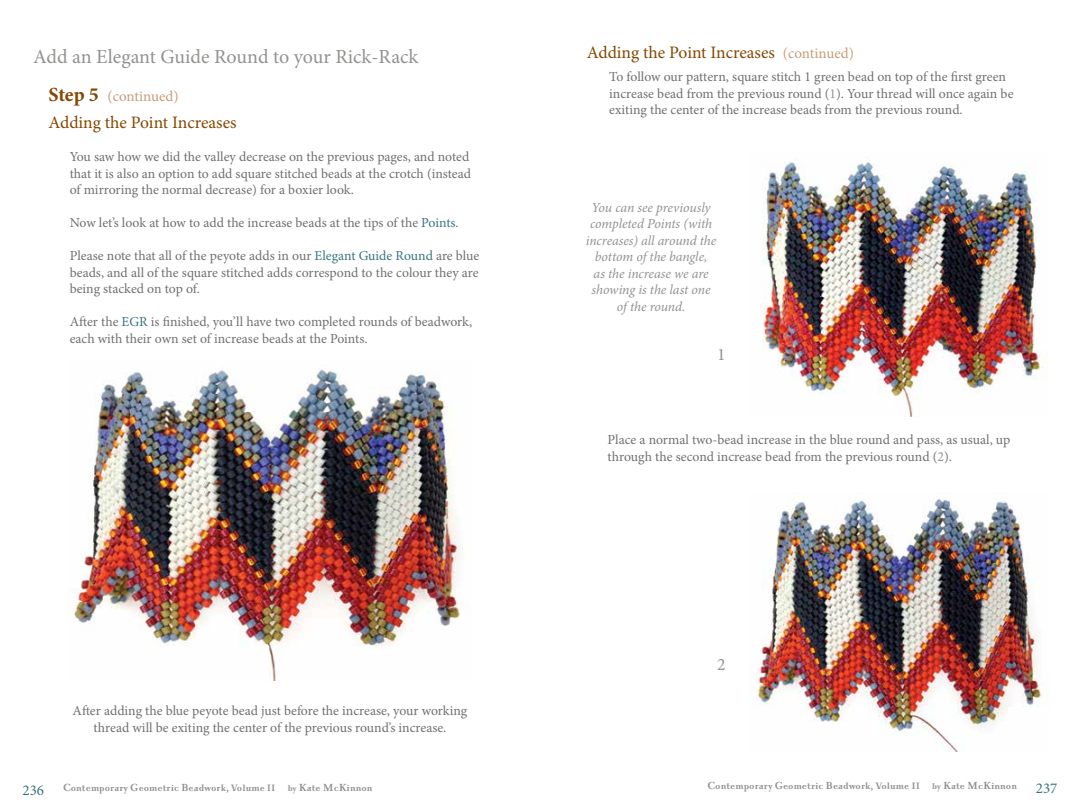
<style>
.page{position:relative;width:1080px;height:810px;background:#fff}
.page>*{position:absolute;margin:0;border:0;box-sizing:border-box;transform-origin:0 0}
.t1{font:20px "Minion Pro";color:#929390}
.t2{font:17.5px "Minion Pro";letter-spacing:-.005em;color:#854700}
.t3{font:17.5px "Minion Pro";color:#929390}
.t4{font:15px "Minion Pro";color:#c79d77}
.t5{font:15px "Minion Pro";color:#3a757f}
.t6{font:13.75px/16.5px "Minion Pro";letter-spacing:-.005em;color:#6f7073}
.t7{font:italic 13.75px/16.5px "Minion Pro";letter-spacing:-.01em;color:#929390;text-align:center}
.t8{font:700 11.25px "Priori Ser";color:#8f8f8c}
.s1{font-weight:700;font-size:20px;color:#854700}
.s2{font-size:22.5px;color:#fff}
.s3{color:#3a757f}
.s4{font-size:15px;color:#c79d77}
.s5{color:#929390}
.s6{font-size:12.5px}
.s7{font-size:10px}
</style>
<div class="page">
<img style="left:762px;top:162px;width:286px;height:255px">
<img style="left:68px;top:369px;width:402px;height:311px">
<img style="left:756px;top:498px;width:293px;height:254px">
<h1 class="t1" style="left:33px;top:43px;width:387px">Add an Elegant Guide Round to your Rick-Rack</h1>
<p class="t4" style="left:48px;top:86px;width:132px"><span class="s1">Step 5</span> (continued)</p>
<p class="t2" style="left:48px;top:111px;width:204px">Adding the Point Increases<span class="s2">X</span></p>
<p class="t6" style="left:70px;top:149px;width:403px">You saw how we did the valley decrease on the previous pages, and noted that it is also an option to add square stitched beads at the crotch (instead of mirroring the normal decrease) for a boxier look.</p>
<p class="t6" style="left:70px;top:215px;width:391px">Now let’s look at how to add the increase beads at the tips of the <span class="s3">Points</span>.</p>
<p class="t6" style="left:70px;top:248px;width:411px;text-align:justify">Please note that all of the peyote adds in our <span class="s3">Elegant Guide Round</span> are blue beads, and all of the square stitched adds correspond to the colour they are being stacked on top of.</p>
<p class="t6" style="left:70px;top:314px;width:404px">After the <span class="s3">EGR</span> is finished, you’ll have two completed rounds of beadwork, each with their own set of increase beads at the Points.</p>
<p class="t6" style="left:73px;top:703px;width:396px;text-align:center">After adding the blue peyote bead just before the increase, your working thread will be exiting the center of the previous round’s increase.</p>
<p class="t2" style="left:587px;top:40px;width:269px">Adding the Point Increases <span class="s4">(continued)</span></p>
<p class="t6" style="left:609px;top:69px;width:406px">To follow our pattern, square stitch 1 green bead on top of the first green increase bead from the previous round (<span class="s5">1</span>). Your thread will once again be exiting the center of the increase beads from the previous round.</p>
<p class="t7" style="left:586px;top:199px;width:132px">You can see previously completed Points (with increases) all around the bottom of the bangle,<br>as the increase we are showing is the last one of the round.</p>
<p class="t3" style="left:717px;top:343px;width:10px">1</p>
<p class="t6" style="left:608px;top:431px;width:404px">Place a normal two-bead increase in the blue round and pass, as usual, up through the second increase bead from the previous round (<span class="s5">2</span>).</p>
<p class="t3" style="left:717px;top:652px;width:10px">2</p>
<p class="t8" style="left:63px;top:782px;width:311px"><span class="s6">C</span>ontemporary <span class="s6">G</span>eometric <span class="s6">B</span>eadwork, Volume II <span class="s7">by</span> <span class="s6">K</span>ate <span class="s6">M</span>c<span class="s6">K</span>innon</p>
<p class="t8" style="left:707px;top:780px;width:311px"><span class="s6">C</span>ontemporary <span class="s6">G</span>eometric <span class="s6">B</span>eadwork, Volume II <span class="s7">by</span> <span class="s6">K</span>ate <span class="s6">M</span>c<span class="s6">K</span>innon</p>
<p class="t5" style="left:22px;top:780px;width:23px">236</p>
<p class="t5" style="left:1036px;top:778px;width:23px">237</p>
</div>
